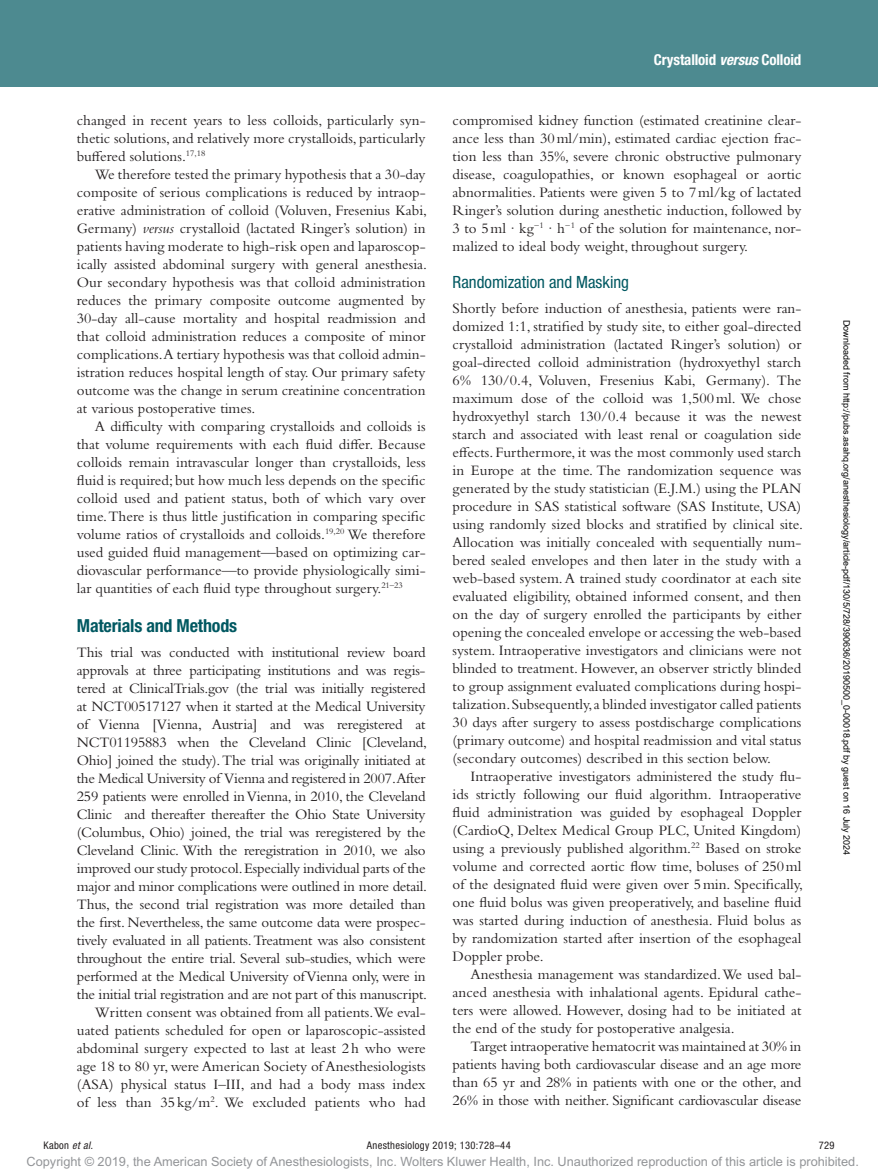
<style>
.page{position:relative;width:878px;height:1175px;background:#fff}
.page>*{position:absolute;margin:0;border:0;box-sizing:border-box;transform-origin:0 0}
.t1{font:700 condensed 18px "Helvetica Neue LT Std";letter-spacing:-.01em;color:#005861}
.t2{font:condensed 16.8px "Helvetica Neue LT Std";color:#005861}
.t3{font:15px/18px "Bembo Std";letter-spacing:-.015em;color:#231f20;text-align:justify}
.t4{font:700 condensed 15px "Helvetica Neue LT Std";letter-spacing:-.01em;color:#fff}
.t5{font:12.75px "Arial MT Std";color:#939598}
.t6{font:condensed 10.5px "Helvetica Neue LT Std";letter-spacing:.03em;color:#231f20}
.t7{font:9px "Arial";color:#000}
.s1{font-style:italic}
</style>
<div class="page">
<div style="left:0;top:0;width:878px;height:86px;background:#4d8a90"></div>
<p class="t3" style="left:77px;top:111px;width:350px">changed in recent years to less colloids, particularly syn&shy;thetic solutions, and relatively more crystalloids, particularly buffered solutions.<sup>17,18</sup></p>
<p class="t3" style="left:77px;top:165px;width:352px;text-indent:18px">We therefore tested the primary hypothesis that a 30-day composite of serious complications is reduced by intraop&shy;erative administration of colloid (Voluven, Fresenius Kabi, Germany) <span class="s1">versus</span> crystalloid (lactated Ringer’s solution) in patients having moderate to high-risk open and laparoscop&shy;ically assisted abdominal surgery with general anesthesia.<br>Our secondary hypothesis was that colloid administration reduces the primary composite outcome augmented by 30-day all-cause mortality and hospital readmission and that colloid administration reduces a composite of minor complications.A tertiary hypothesis was that colloid admin&shy;istration reduces hospital length of stay. Our primary safety outcome was the change in serum creatinine concentration at various postoperative times.</p>
<p class="t3" style="left:77px;top:417px;width:350px;text-indent:18px">A difficulty with comparing crystalloids and colloids is that volume requirements with each fluid differ. Because colloids remain intravascular longer than crystalloids, less fluid is required; but how much less depends on the specific colloid used and patient status, both of which vary over time. There is thus little justification in comparing specific volume ratios of crystalloids and colloids.<sup>19,20</sup> We therefore used guided fluid management—based on optimizing car&shy;diovascular performance—to provide physiologically simi&shy;lar quantities of each fluid type throughout surgery.<sup>21–23</sup></p>
<p class="t1" style="left:77px;top:615px;width:162px">Materials and Methods</p>
<p class="t3" style="left:77px;top:643px;width:352px;text-align:right">This trial was conducted with institutional review board approvals at three participating institutions and was regis&shy;tered at ClinicalTrials.gov (the trial was initially registered at NCT00517127 when it started at the Medical University of Vienna [Vienna, Austria] and was reregistered at NCT01195883 when the Cleveland Clinic [Cleveland, Ohio] joined the study). The trial was originally initiated at the Medical University of Vienna and registered in 2007.After 259 patients were enrolled in Vienna, in 2010, the Cleveland Clinic and thereafter thereafter the Ohio State University (Columbus, Ohio) joined, the trial was reregistered by the Cleveland Clinic. With the reregistration in 2010, we also improved our study protocol. Especially individual parts of the major and minor complications were outlined in more detail.<br>Thus, the second trial registration was more detailed than the first. Nevertheless, the same outcome data were prospec&shy;tively evaluated in all patients. Treatment was also consistent throughout the entire trial. Several sub-studies, which were performed at the Medical University of Vienna only, were in the initial trial registration and are not part of this manuscript.<br>Written consent was obtained from all patients.We eval&shy;uated patients scheduled for open or laparoscopic-assisted abdominal surgery expected to last at least 2h who were age 18 to 80 yr, were American Society of Anesthesiologists (ASA) physical status I–III, and had a body mass index of less than 35 kg/m<sup>2</sup>. We excluded patients who had</p>
<p class="t4" style="left:654px;top:51px;width:149px">Crystalloid <span class="s1">versus</span> Colloid</p>
<p class="t3" style="left:452px;top:111px;width:350px">compromised kidney function (estimated creatinine clear&shy;ance less than 30ml/min), estimated cardiac ejection frac&shy;tion less than 35%, severe chronic obstructive pulmonary disease, coagulopathies, or known esophageal or aortic abnormalities. Patients were given 5 to 7ml/kg of lactated Ringer’s solution during anesthetic induction, followed by 3 to 5ml · kg<sup>−1</sup> · h<sup>−1</sup> of the solution for maintenance, nor&shy;malized to ideal body weight, throughout surgery.</p>
<p class="t2" style="left:452px;top:273px;width:178px">Randomization and Masking</p>
<p class="t3" style="left:452px;top:299px;width:352px">Shortly before induction of anesthesia, patients were ran&shy;domized 1:1, stratified by study site, to either goal-directed crystalloid administration (lactated Ringer’s solution) or goal-directed colloid administration (hydroxyethyl starch 6% 130/0.4, Voluven, Fresenius Kabi, Germany). The maximum dose of the colloid was 1,500ml. We chose hydroxyethyl starch 130/0.4 because it was the newest starch and associated with least renal or coagulation side effects. Furthermore, it was the most commonly used starch in Europe at the time. The randomization sequence was generated by the study statistician (E.J.M.) using the PLAN procedure in SAS statistical software (SAS Institute, USA) using randomly sized blocks and stratified by clinical site.<br>Allocation was initially concealed with sequentially num&shy;bered sealed envelopes and then later in the study with a web-based system. A trained study coordinator at each site evaluated eligibility, obtained informed consent, and then on the day of surgery enrolled the participants by either opening the concealed envelope or accessing the web-based system. Intraoperative investigators and clinicians were not blinded to treatment. However, an observer strictly blinded to group assignment evaluated complications during hospi&shy;talization. Subsequently, a blinded investigator called patients 30 days after surgery to assess postdischarge complications (primary outcome) and hospital readmission and vital status (secondary outcomes) described in this section below.</p>
<p class="t3" style="left:452px;top:767px;width:352px;text-indent:18px">Intraoperative investigators administered the study flu&shy;ids strictly following our fluid algorithm. Intraoperative fluid administration was guided by esophageal Doppler (CardioQ, Deltex Medical Group PLC, United Kingdom) using a previously published algorithm.<sup>22</sup> Based on stroke volume and corrected aortic flow time, boluses of 250ml of the designated fluid were given over 5min. Specifically, one fluid bolus was given preoperatively, and baseline fluid was started during induction of anesthesia. Fluid bolus as by randomization started after insertion of the esophageal Doppler probe.</p>
<p class="t3" style="left:452px;top:965px;width:350px;text-indent:18px">Anesthesia management was standardized. We used bal&shy;anced anesthesia with inhalational agents. Epidural cathe&shy;ters were allowed. However, dosing had to be initiated at the end of the study for postoperative analgesia.</p>
<p class="t3" style="left:452px;top:1037px;width:350px;text-indent:18px">Target intraoperative hematocrit was maintained at 30% in patients having both cardiovascular disease and an age more than 65 yr and 28% in patients with one or the other, and 26% in those with neither. Significant cardiovascular disease</p>
<p class="t7" style="left:850px;top:320px;width:537px;rotate:90deg">Downloaded from http://pubs.asahq.org/anesthesiology/article-pdf/130/5/728/390636/20190500_0-00018.pdf by guest on 16 July 2024</p>
<p class="t6" style="left:44px;top:1139px;width:51px">Kabon <span class="s1">et al.</span></p>
<p class="t6" style="left:367px;top:1139px;width:145px">Anesthesiology 2019; 130:728–44</p>
<p class="t6" style="left:818px;top:1139px;width:17px">729</p>
<p class="t5" style="left:27px;top:1154px;width:833px">Copyright © 2019, the American Society of Anesthesiologists, Inc. Wolters Kluwer Health, Inc. Unauthorized reproduction of this article is prohibited.</p>
</div>
